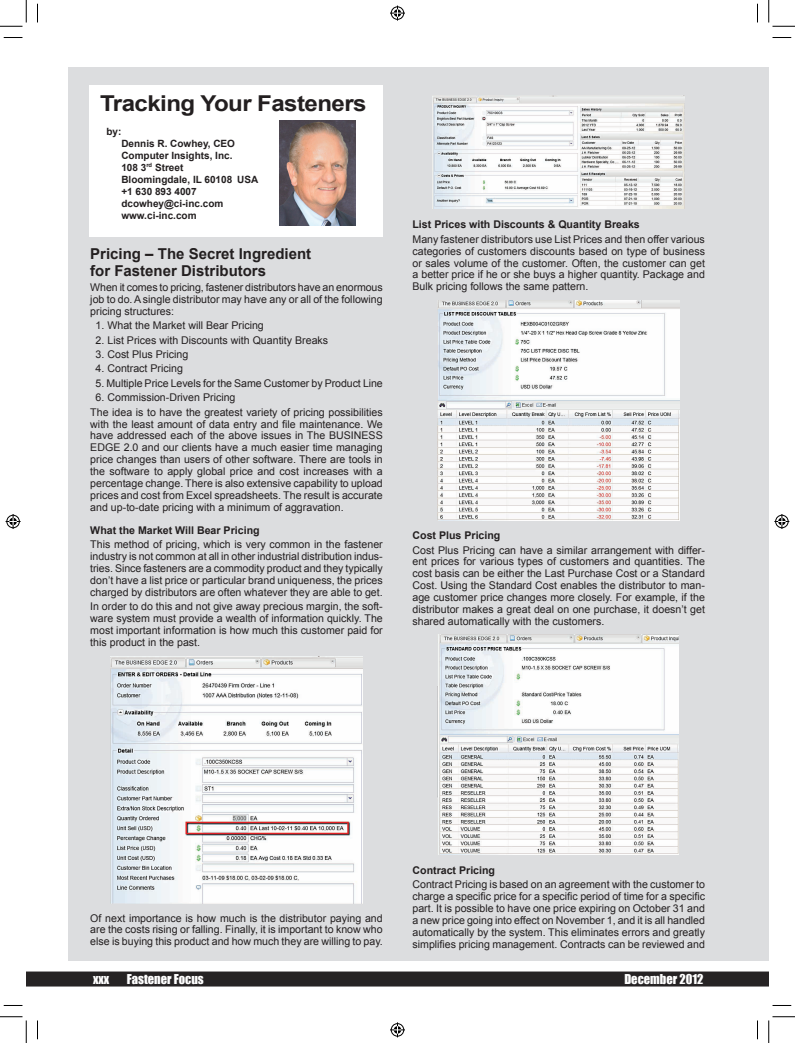
<style>
.page{position:relative;width:795px;height:1043px;background:#fff}
.page>*{position:absolute;margin:0;border:0;box-sizing:border-box;transform-origin:0 0}
.t1{font:700 21.88px "Arial";letter-spacing:-.025em;color:#231f20;scale:1.1 1}
.t2{font:700 15px/16.2px "Arial";color:#231f20}
.t3{font:12.5px "Impact";color:#fff}
.t4{font:10.62px/11.9px "Arial";color:#231f20;text-align:justify}
.t5{font:700 10.62px "Arial";color:#231f20}
.t6{font:700 10px/12px "Arial";color:#231f20}
</style>
<div class="page">
<div style="left:68px;top:67px;width:701px;height:893px;background:#dcdddf"></div>
<div style="left:89px;top:85px;width:294px;height:152px;background:#fff"></div>
<img style="left:279px;top:121px;width:77px;height:105px">
<div style="left:26px;top:971px;width:743px;height:15px;background:#262324"></div>
<img style="left:111px;top:656px;width:252px;height:248px">
<img style="left:433px;top:95px;width:252px;height:114px">
<img style="left:437px;top:300px;width:242px;height:221px">
<img style="left:437px;top:634px;width:242px;height:220px">
<svg style="left:4px;top:37px;width:18px;height:1px"></svg>
<svg style="left:773px;top:37px;width:18px;height:1px"></svg>
<svg style="left:4px;top:1005px;width:18px;height:1px"></svg>
<svg style="left:773px;top:1005px;width:18px;height:1px"></svg>
<svg style="left:37px;top:4px;width:1px;height:18px"></svg>
<svg style="left:37px;top:1020px;width:1px;height:19px"></svg>
<svg style="left:757px;top:4px;width:1px;height:18px"></svg>
<svg style="left:757px;top:1020px;width:1px;height:19px"></svg>
<svg style="left:0;top:0;width:27px;height:27px"></svg>
<svg style="left:0;top:1016px;width:27px;height:26px"></svg>
<svg style="left:769px;top:0;width:26px;height:27px"></svg>
<svg style="left:769px;top:1016px;width:26px;height:26px"></svg>
<svg style="left:390px;top:6px;width:15px;height:15px"></svg>
<svg style="left:390px;top:1022px;width:15px;height:15px"></svg>
<svg style="left:6px;top:514px;width:15px;height:15px"></svg>
<svg style="left:774px;top:514px;width:15px;height:15px"></svg>
<h1 class="t1" style="left:100px;top:89px;width:244px">Tracking Your Fasteners</h1>
<p class="t6" style="left:106px;top:125px;width:16px">by:</p>
<p class="t6" style="left:121px;top:137px;width:139px">Dennis R. Cowhey, CEO<br>Computer Insights, Inc.<br>108 3<sup>rd</sup> Street<br>Bloomingdale, IL 60108 USA +1 630 893 4007 dcowhey@ci-inc.com www.ci-inc.com</p>
<h2 class="t2" style="left:90px;top:246px;width:222px">Pricing – The Secret Ingredient for Fastener Distributors</h2>
<p class="t4" style="left:90px;top:282px;width:294px">When it comes to pricing, fastener distributors have an enormous job to do. A single distributor may have any or all of the following pricing structures:</p>
<p class="t4" style="left:96px;top:320px;width:170px">1. What the Market will Bear Pricing</p>
<p class="t4" style="left:96px;top:334px;width:234px">2. List Prices with Discounts with Quantity Breaks</p>
<p class="t4" style="left:96px;top:348px;width:94px">3. Cost Plus Pricing</p>
<p class="t4" style="left:96px;top:363px;width:89px">4. Contract Pricing</p>
<p class="t4" style="left:96px;top:377px;width:289px">5. Multiple Price Levels for the Same Customer by Product Line</p>
<p class="t4" style="left:90px;top:390px;width:294px;line-height:14.4px;text-indent:5px">6. Commission-Driven Pricing<br>The idea is to have the greatest variety of pricing possibilities</p>
<p class="t4" style="left:90px;top:418px;width:294px">with the least amount of data entry and file maintenance. We have addressed each of the above issues in The BUSINESS EDGE 2.0 and our clients have a much easier time managing price changes than users of other software. There are tools in the software to apply global price and cost increases with a percentage change. There is also extensive capability to upload prices and cost from Excel spreadsheets. The result is accurate and up-to-date pricing with a minimum of aggravation.</p>
<p class="t5" style="left:90px;top:523px;width:171px">What the Market Will Bear Pricing</p>
<p class="t4" style="left:90px;top:538px;width:294px">This method of pricing, which is very common in the fastener industry is not common at all in other industrial distribution indus&shy;tries. Since fasteners are a commodity product and they typically don’t have a list price or particular brand uniqueness, the prices charged by distributors are often whatever they are able to get.</p>
<p class="t4" style="left:90px;top:600px;width:294px">In order to do this and not give away precious margin, the soft&shy;ware system must provide a wealth of information quickly. The most important information is how much this customer paid for this product in the past.</p>
<p class="t5" style="left:413px;top:218px;width:229px">List Prices with Discounts &amp; Quantity Breaks</p>
<p class="t4" style="left:413px;top:233px;width:294px">Many fastener distributors use List Prices and then offer various categories of customers discounts based on type of business or sales volume of the customer. Often, the customer can get a better price if he or she buys a higher quantity. Package and Bulk pricing follows the same pattern.</p>
<p class="t5" style="left:413px;top:528px;width:89px">Cost Plus Pricing</p>
<p class="t4" style="left:413px;top:544px;width:294px">Cost Plus Pricing can have a similar arrangement with differ&shy;ent prices for various types of customers and quantities. The cost basis can be either the Last Purchase Cost or a Standard Cost. Using the Standard Cost enables the distributor to man&shy;age customer price changes more closely. For example, if the distributor makes a great deal on one purchase, it doesn’t get shared automatically with the customers.</p>
<p class="t4" style="left:90px;top:912px;width:294px">Of next importance is how much is the distributor paying and are the costs rising or falling. Finally, it is important to know who else is buying this product and how much they are willing to pay.</p>
<p class="t5" style="left:413px;top:863px;width:84px">Contract Pricing</p>
<p class="t4" style="left:413px;top:878px;width:294px">Contract Pricing is based on an agreement with the customer to charge a specific price for a specific period of time for a specific part. It is possible to have one price expiring on October 31 and a new price going into effect on November 1, and it is all handled automatically by the system. This eliminates errors and greatly simplifies pricing management. Contracts can be reviewed and</p>
<p class="t3" style="left:93px;top:969px;width:18px">xxx</p>
<p class="t3" style="left:127px;top:969px;width:78px">Fastener Focus</p>
<p class="t3" style="left:624px;top:969px;width:81px">December 2012</p>
</div>
